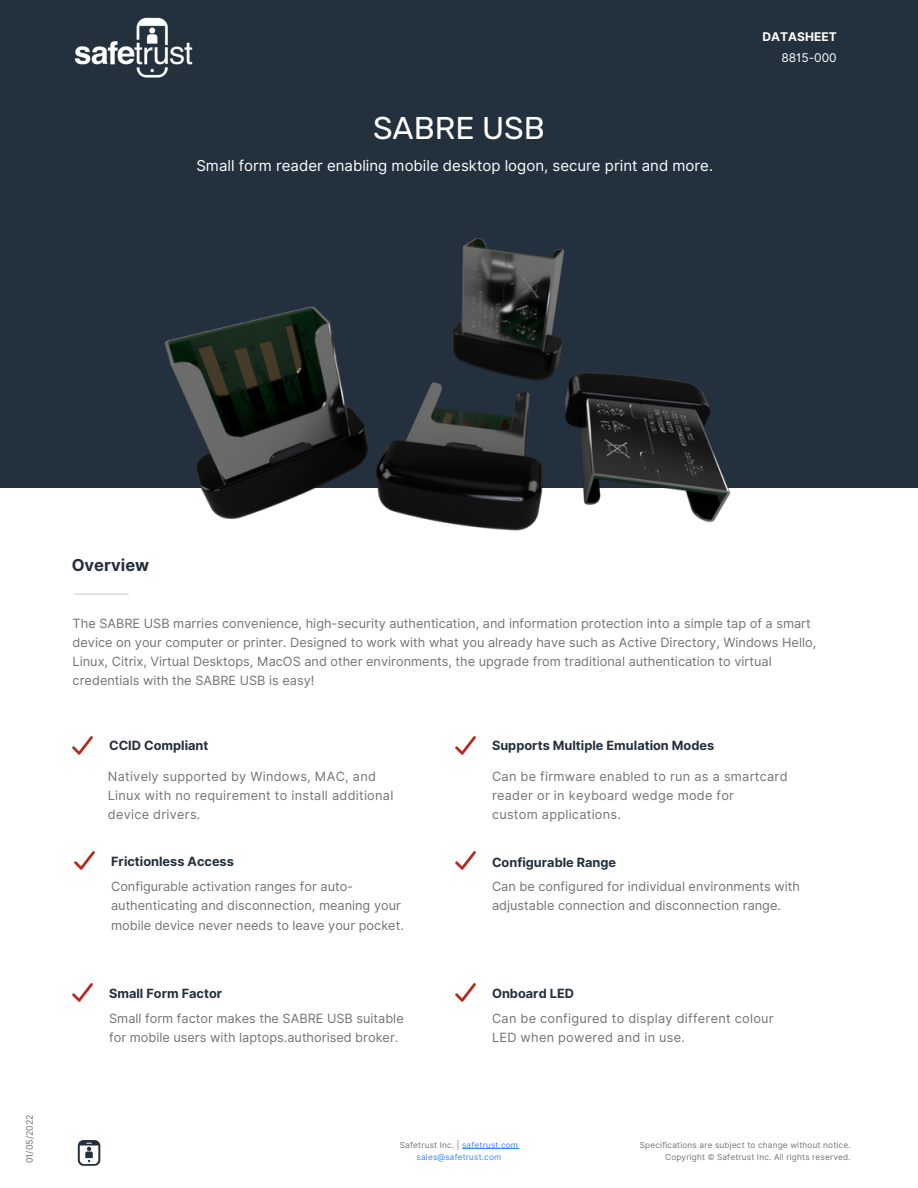
<style>
.page{position:relative;width:918px;height:1188px;background:#fff}
.page>*{position:absolute;margin:0;border:0;box-sizing:border-box;transform-origin:0 0}
.t1{font:31.5px "Rubik";color:#fff}
.t2{font:700 16.5px "Inter";color:#23303d}
.t3{font:15px "Inter";color:#fff}
.t4{font:12.75px/19.2px "Inter";color:#737373}
.t5{font:12.75px/19px "Inter";letter-spacing:.02em;color:#737373}
.t6{font:700 12.75px "Inter";color:#23303d}
.t7{font:700 12px "Inter";color:#fff}
.t8{font:12px "Inter";color:#fff}
.t9{font:9px "Inter";color:#737373}
.t10{font:8.25px "Inter";letter-spacing:.02em;color:#737373}
.t11{font:8.25px "Inter";letter-spacing:.02em;color:#3885ff}
.s1{color:#3885ff}
</style>
<div class="page">
<div style="left:0;top:0;width:918px;height:488px;background:#23303d"></div>
<img style="left:72px;top:736px;width:21px;height:19px">
<img style="left:74px;top:851px;width:21px;height:19px">
<img style="left:72px;top:983px;width:21px;height:19px">
<img style="left:455px;top:736px;width:21px;height:19px">
<img style="left:455px;top:851px;width:21px;height:19px">
<img style="left:455px;top:983px;width:21px;height:19px">
<svg style="left:74px;top:593px;width:55px;height:2px"></svg>
<img style="left:164px;top:238px;width:567px;height:293px">
<img style="left:74px;top:17px;width:119px;height:61px">
<img style="left:77px;top:1140px;width:24px;height:26px">
<hr style="left:462px;top:1148px;width:56px;height:1px;background:#3885ff">
<p class="t1" style="left:373px;top:110px;width:173px">SABRE USB</p>
<p class="t3" style="left:196px;top:156px;width:518px">Small form reader enabling mobile desktop logon, secure print and more.</p>
<p class="t7" style="left:763px;top:29px;width:76px">DATASHEET</p>
<p class="t8" style="left:781px;top:51px;width:57px">8815-000</p>
<p class="t9" style="left:24px;top:1163px;width:51px;rotate:-90deg">01/05/2022</p>
<p class="t2" style="left:72px;top:555px;width:79px">Overview</p>
<p class="t4" style="left:73px;top:614px;width:745px">The SABRE USB marries convenience, high-security authentication, and information protection into a simple tap of a smart device on your computer or printer. Designed to work with what you already have such as Active Directory, Windows Hello, Linux, Citrix, Virtual Desktops, MacOS and other environments, the upgrade from traditional authentication to virtual credentials with the SABRE USB is easy!</p>
<p class="t6" style="left:109px;top:738px;width:101px">CCID Compliant</p>
<p class="t6" style="left:492px;top:738px;width:224px">Supports Multiple Emulation Modes</p>
<p class="t5" style="left:108px;top:767px;width:287px">Natively supported by Windows, MAC, and<br>Linux with no requirement to install additional device drivers.</p>
<p class="t5" style="left:492px;top:767px;width:297px">Can be firmware enabled to run as a smartcard</p>
<p class="t5" style="left:492px;top:786px;width:244px">reader or in keyboard wedge mode for</p>
<p class="t5" style="left:492px;top:805px;width:130px">custom applications.</p>
<p class="t6" style="left:111px;top:854px;width:124px">Frictionless Access</p>
<p class="t6" style="left:492px;top:855px;width:126px">Configurable Range</p>
<p class="t4" style="left:111px;top:877px;width:294px">Configurable activation ranges for auto&shy;authenticating and disconnection, meaning your mobile device never needs to leave your pocket.</p>
<p class="t4" style="left:492px;top:877px;width:309px">Can be configured for individual environments with adjustable connection and disconnection range.</p>
<p class="t6" style="left:109px;top:986px;width:115px">Small Form Factor</p>
<p class="t6" style="left:492px;top:986px;width:84px">Onboard LED</p>
<p class="t4" style="left:109px;top:1009px;width:296px">Small form factor makes the SABRE USB suitable for mobile users with laptops.authorised broker.</p>
<p class="t5" style="left:492px;top:1009px;width:283px">Can be configured to display different colour</p>
<p class="t5" style="left:492px;top:1028px;width:194px">LED when powered and in use.</p>
<p class="t10" style="left:400px;top:1140px;width:120px">Safetrust Inc. | <span class="s1">safetrust.com</span></p>
<p class="t11" style="left:417px;top:1152px;width:86px">sales@safetrust.com</p>
<p class="t10" style="left:640px;top:1140px;width:212px">Specifications are subject to change without notice.</p>
<p class="t10" style="left:665px;top:1152px;width:187px">Copyright © Safetrust Inc. All rights reserved.</p>
</div>
